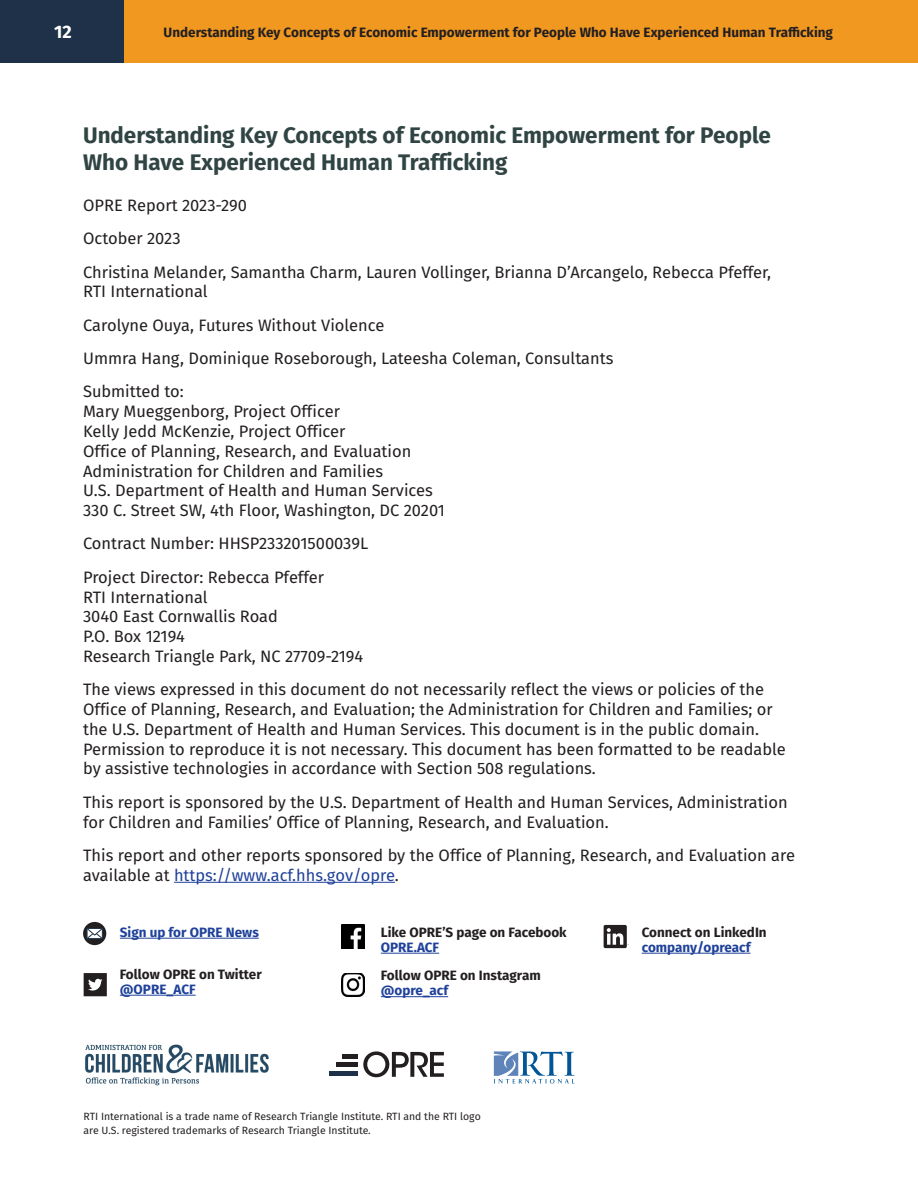
<style>
.page{position:relative;width:918px;height:1188px;background:#fff}
.page>*{position:absolute;margin:0;border:0;box-sizing:border-box;transform-origin:0 0}
.t1{font:700 22.5px/27px "Fira Sans";color:#304543}
.t2{font:700 18px "Fira Sans";color:#fff}
.t3{font:16.5px/19.8px "Fira Sans";color:#231f20}
.t4{font:700 13.5px/15px "Fira Sans";color:#231f20}
.t5{font:700 13.5px "Fira Sans";color:#1f419a}
.t6{font:10.5px/14.4px "Fira Sans";color:#231f20}
.s1{color:#1f419a}
</style>
<div class="page">
<div style="left:0;top:0;width:124px;height:62px;background:#1e3148"></div>
<div style="left:124px;top:0;width:794px;height:62px;background:#f19820"></div>
<hr style="left:120px;top:938px;width:139px;height:1px;background:#1f419a">
<hr style="left:120px;top:995px;width:76px;height:1px;background:#1f419a">
<hr style="left:381px;top:953px;width:58px;height:1px;background:#1f419a">
<hr style="left:381px;top:996px;width:67px;height:1px;background:#1f419a">
<hr style="left:642px;top:953px;width:109px;height:1px;background:#1f419a">
<hr style="left:174px;top:882px;width:221px;height:1px;background:#1f419a">
<svg style="left:604px;top:925px;width:25px;height:23px"></svg>
<svg style="left:84px;top:973px;width:23px;height:23px"></svg>
<img style="left:341px;top:925px;width:24px;height:23px">
<img style="left:341px;top:973px;width:24px;height:23px">
<div style="left:83px;top:922px;width:23px;height:23px;background:#231f20;border-radius:50%"></div>
<svg style="left:86px;top:928px;width:17px;height:11px"></svg>
<img style="left:85px;top:1044px;width:184px;height:42px">
<img style="left:329px;top:1051px;width:115px;height:27px">
<img style="left:493px;top:1051px;width:82px;height:33px">
<p class="t2" style="left:54px;top:16px;width:19px">12</p>
<p class="t4" style="left:164px;top:24px;width:671px">Understanding Key Concepts of Economic Empowerment for People Who Have Experienced Human Trafficking</p>
<h1 class="t1" style="left:83px;top:120px;width:690px">Understanding Key Concepts of Economic Empowerment for People<br>Who Have Experienced Human Trafficking</h1>
<p class="t3" style="left:83px;top:188px;width:690px;line-height:33.3px">OPRE Report 2023-290<br>October 2023<br>Christina Melander, Samantha Charm, Lauren Vollinger, Brianna D’Arcangelo, Rebecca Pfeffer,</p>
<p class="t3" style="left:83px;top:275px;width:532px;line-height:33.3px">RTI International<br>Carolyne Ouya, Futures Without Violence<br>Ummra Hang, Dominique Roseborough, Lateesha Coleman, Consultants Submitted to:</p>
<p class="t3" style="left:83px;top:401px;width:258px">Mary Mueggenborg, Project Officer</p>
<p class="t3" style="left:83px;top:421px;width:264px">Kelly Jedd McKenzie, Project Officer</p>
<p class="t3" style="left:83px;top:441px;width:330px">Office of Planning, Research, and Evaluation</p>
<p class="t3" style="left:83px;top:460px;width:302px">Administration for Children and Families</p>
<p class="t3" style="left:83px;top:480px;width:351px">U.S. Department of Health and Human Services</p>
<p class="t3" style="left:83px;top:500px;width:363px">330 C. Street SW, 4th Floor, Washington, DC 20201</p>
<p class="t3" style="left:83px;top:533px;width:287px">Contract Number: HHSP233201500039L</p>
<p class="t3" style="left:83px;top:567px;width:243px">Project Director: Rebecca Pfeffer</p>
<p class="t3" style="left:83px;top:586px;width:126px">RTI International</p>
<p class="t3" style="left:83px;top:606px;width:196px">3040 East Cornwallis Road</p>
<p class="t3" style="left:83px;top:626px;width:103px">P.O. Box 12194</p>
<p class="t3" style="left:83px;top:646px;width:282px">Research Triangle Park, NC 27709-2194</p>
<p class="t3" style="left:83px;top:679px;width:704px">The views expressed in this document do not necessarily reflect the views or policies of the Office of Planning, Research, and Evaluation; the Administration for Children and Families; or the U.S. Department of Health and Human Services. This document is in the public domain.<br>Permission to reproduce it is not necessary. This document has been formatted to be readable by assistive technologies in accordance with Section 508 regulations.</p>
<p class="t3" style="left:83px;top:792px;width:706px">This report is sponsored by the U.S. Department of Health and Human Services, Administration for Children and Families’ Office of Planning, Research, and Evaluation.</p>
<p class="t3" style="left:83px;top:845px;width:713px">This report and other reports sponsored by the Office of Planning, Research, and Evaluation are available at <span class="s1">https://www.acf.hhs.gov/opre</span>.</p>
<p class="t5" style="left:120px;top:921px;width:140px">Sign up for OPRE News</p>
<p class="t4" style="left:120px;top:966px;width:143px">Follow OPRE on Twitter <span class="s1">@OPRE_ACF</span></p>
<p class="t4" style="left:381px;top:924px;width:187px">Like OPRE’S page on Facebook<br><span class="s1">OPRE.ACF</span></p>
<p class="t4" style="left:381px;top:967px;width:161px">Follow OPRE on Instagram <span class="s1">@opre_acf</span></p>
<p class="t6" style="left:84px;top:1109px;width:399px">RTI International is a trade name of Research Triangle Institute. RTI and the RTI logo are U.S. registered trademarks of Research Triangle Institute.</p>
<p class="t4" style="left:642px;top:924px;width:126px">Connect on LinkedIn <span class="s1">company/opreacf</span></p>
</div>
